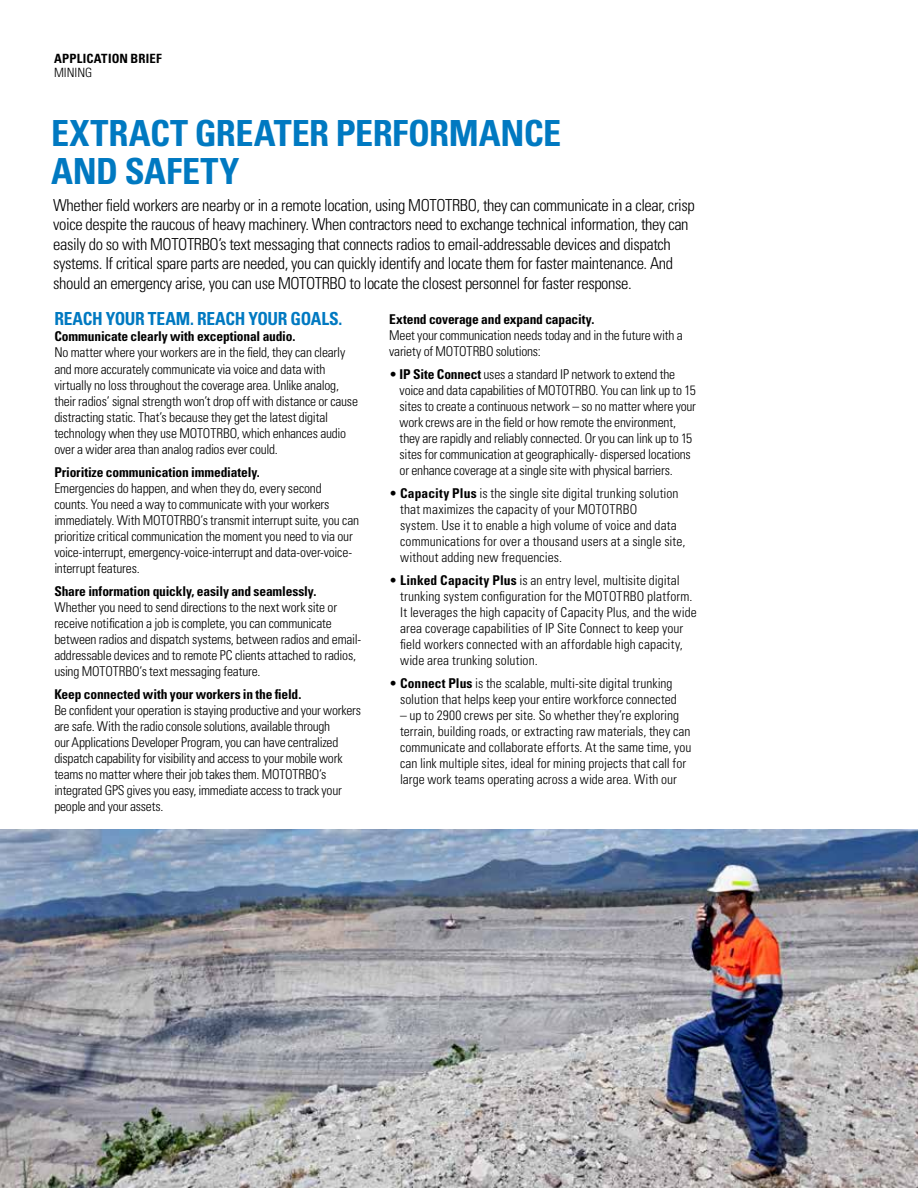
<style>
.page{position:relative;width:918px;height:1188px;background:#fff}
.page>*{position:absolute;margin:0;border:0;box-sizing:border-box;transform-origin:0 0}
.t1{font:700 condensed 36px "Univers LT Std";letter-spacing:-.015em;color:#0079c1}
.t2{font:700 condensed 18px "Univers LT Std";letter-spacing:-.02em;color:#0079c1;scale:.96 1}
.t3{font:300 condensed 16.5px/19.5px "Univers LT Std";letter-spacing:-.025em;color:#000}
.t4{font:300 condensed 13.5px/16px "Univers LT Std";letter-spacing:-.01em;color:#000}
.t5{font:700 condensed 13.5px "Univers LT Std";letter-spacing:-.015em;color:#000}
.t6{font:700 condensed 12.75px "Univers LT Std";letter-spacing:.015em;color:#000}
.t7{font:300 condensed 12.75px "Univers LT Std";color:#000}
.s1{font-weight:700}
</style>
<div class="page">
<img style="left:0;top:829px;width:918px;height:359px">
<p class="t6" style="left:54px;top:51px;width:109px">APPLICAtIoN brief</p>
<p class="t7" style="left:54px;top:65px;width:40px">mining</p>
<h1 class="t1" style="left:51px;top:111px;width:324px">EXTRACT GREATER PERFOR</h1>
<h1 class="t1" style="left:449px;top:111px;width:111px">MANCE</h1>
<h1 class="t1" style="left:51px;top:149px;width:190px">AND SAFETY</h1>
<p class="t3" style="left:53px;top:195px;width:643px">Whether field workers are nearby or in a remote location, using MOTOTRBO, they can communicate in a clear, crisp voice despite the raucous of heavy machinery. When contractors need to exchange technical information, they can easily do so with MOTOTRBO’s text messaging that connects radios to email-addressable devices and dispatch systems. If critical spare parts are needed, you can quickly identify and locate them for faster maintenance. And should an emergency arise, you can use MOTOTRBO to locate the closest personnel for faster response.</p>
<h2 class="t2" style="left:54px;top:308px;width:302px">REACH YOUR TEAM. REACH YOUR GOALS.</h2>
<p class="t5" style="left:54px;top:328px;width:243px">Communicate clearly with exceptional audio.</p>
<p class="t4" style="left:54px;top:345px;width:305px">No matter where your workers are in the field, they can clearly and more accurately communicate via voice and data with virtually no loss throughout the coverage area. Unlike analog, their radios’ signal strength won’t drop off with distance or cause distracting static. That’s because they get the latest digital technology when they use MOTOTRBO, which enhances audio over a wider area than analog radios ever could.</p>
<p class="t5" style="left:54px;top:464px;width:207px">Prioritize communication immediately.</p>
<p class="t4" style="left:54px;top:480px;width:306px">Emergencies do happen, and when they do, every second counts. You need a way to communicate with your workers immediately. With MOTOTRBO’s transmit interrupt suite, you can prioritize critical communication the moment you need to via our voice-interrupt, emergency-voice-interrupt and data-over-voice&shy;interrupt features.</p>
<p class="t5" style="left:54px;top:583px;width:264px">Share information quickly, easily and seamlessly.</p>
<p class="t4" style="left:54px;top:599px;width:308px">Whether you need to send directions to the next work site or receive notification a job is complete, you can communicate between radios and dispatch systems, between radios and email&shy;addressable devices and to remote PC clients attached to radios, using MOTOTRBO’s text messaging feature.</p>
<p class="t5" style="left:54px;top:686px;width:248px">Keep connected with your workers in the field.</p>
<p class="t4" style="left:54px;top:702px;width:308px">Be confident your operation is staying productive and your workers are safe. With the radio console solutions, available through<br>our Applications Developer Program, you can have centralized dispatch capability for visibility and access to your mobile work teams no matter where their job takes them. MOTOTRBO’s integrated GPS gives you easy, immediate access to track your people and your assets.</p>
<p class="t5" style="left:389px;top:311px;width:207px">Extend coverage and expand capacity.</p>
<p class="t4" style="left:389px;top:327px;width:295px">Meet your communication needs today and in the future with a variety of MOTOTRBO solutions:</p>
<p class="t4" style="left:400px;top:366px;width:298px;text-indent:-11px">• <span class="s1">IP Site Connect</span> uses a standard I P network to extend the voice and data capabilities of MOTOTRBO. You can link up to 15 sites to create a continuous network – so no matter where your work crews are in the field or how remote the environment, they are rapidly and reliably connected. Or you can link up to 15 sites for communication at geographically- dispersed locations or enhance coverage at a single site with physical barriers.</p>
<p class="t4" style="left:400px;top:485px;width:287px;text-indent:-11px">• <span class="s1">Capacity Plus</span> is the single site digital trunking solution that maximizes the capacity of your MOTOTRBO<br>system. Use it to enable a high volume of voice and data communications for over a thousand users at a single site, without adding new frequencies.</p>
<p class="t4" style="left:400px;top:572px;width:298px;text-indent:-11px">• <span class="s1">Linked Capacity Plus</span> is an entry level, multisite digital trunking system configuration for the MOTOTRBO platform.<br>It leverages the high capacity of Capacity Plus, and the wide area coverage capabilities of I P Site Connect to keep your field workers connected with an affordable high capacity, wide area trunking solution.</p>
<p class="t4" style="left:400px;top:675px;width:278px;text-indent:-11px">• <span class="s1">Connect Plus</span> is the scalable, multi-site digital trunking solution that helps keep your entire workforce connected</p>
<p class="t4" style="left:400px;top:707px;width:293px">– up to 2900 crews per site. So whether they’re exploring terrain, building roads, or extracting raw materials, they can communicate and collaborate efforts. At the same time, you can link multiple sites, ideal for mining projects that call for large work teams operating across a wide area. With our</p>
</div>
